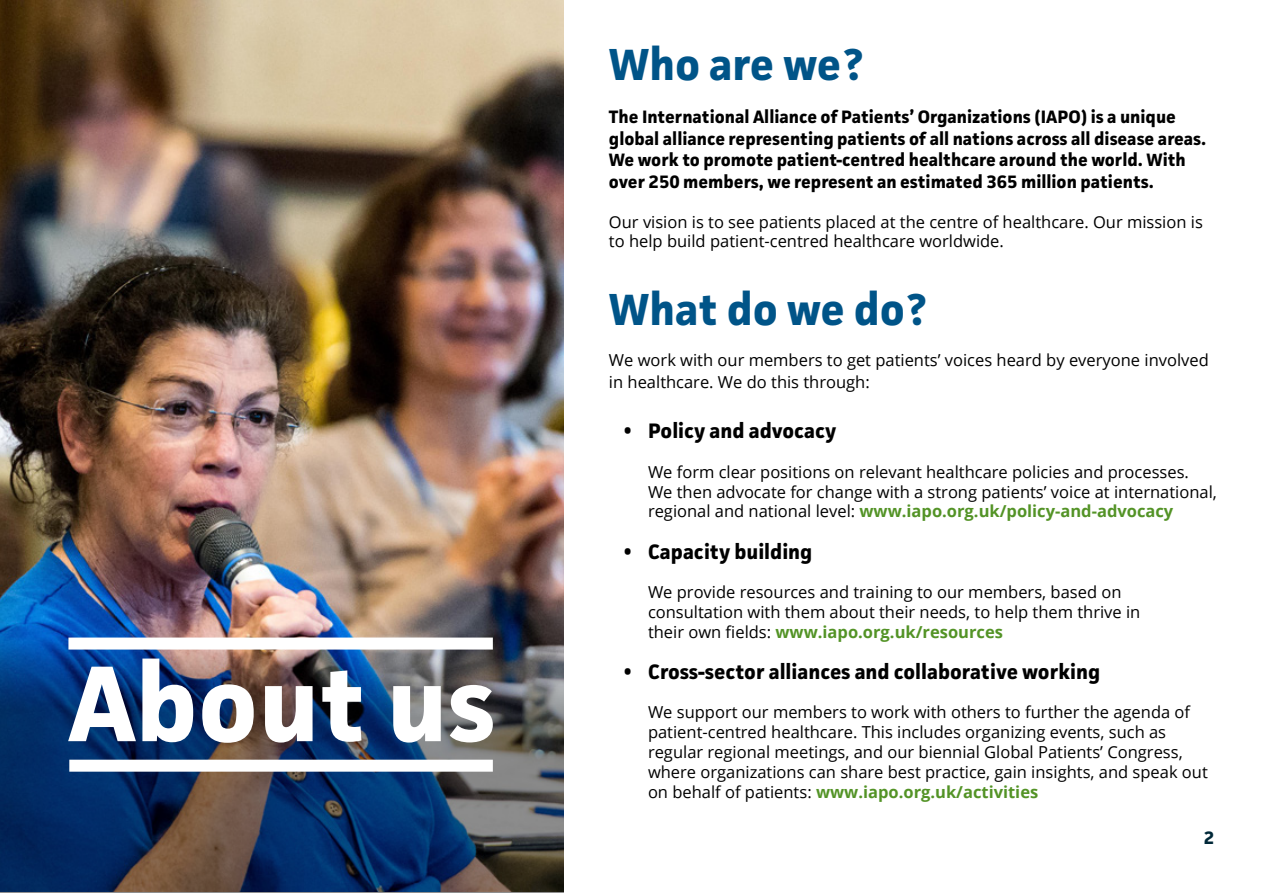
<style>
.page{position:relative;width:1263px;height:893px;background:#fff}
.page>*{position:absolute;margin:0;border:0;box-sizing:border-box;transform-origin:0 0}
.t1{font:700 108px "Facit";color:#fff}
.t2{font:700 45px "Facit";color:#005488}
.t3{font:700 21px "Facit";color:#000}
.t4{font:700 18px/21.6px "Facit";color:#000}
.t5{font:700 18px "Facit";color:#002838}
.t6{font:16.5px/19.8px "Open Sans";color:#000}
.s1{font-family:"Open Sans"}
.s2{font-weight:700;color:#539326}
</style>
<div class="page">
<img style="left:0;top:0;width:564px;height:892px">
<img style="left:1px;top:636px;width:563px;height:257px">
<div style="left:69px;top:760px;width:424px;height:12px;background:#fff"></div>
<div style="left:68px;top:638px;width:425px;height:12px;background:#fff"></div>
<h1 class="t1" style="left:68px;top:636px;width:429px">About us</h1>
<h2 class="t2" style="left:609px;top:36px;width:255px">Who are we?</h2>
<p class="t4" style="left:609px;top:106px;width:599px">The International Alliance of Patients’ Organizations (IAPO) is a unique global alliance representing patients of all nations across all disease areas.<br>We work to promote patient-centred healthcare around the world. With over 250 members, we represent an estimated 365 million patients.</p>
<p class="t6" style="left:609px;top:211px;width:595px">Our vision is to see patients placed at the centre of healthcare. Our mission is to help build patient-centred healthcare worldwide.</p>
<h2 class="t2" style="left:609px;top:281px;width:319px">What do we do?</h2>
<p class="t6" style="left:609px;top:349px;width:601px;line-height:21.6px">We work with our members to get patients’ voices heard by everyone involved in healthcare. We do this through:</p>
<p class="t3" style="left:624px;top:418px;width:214px"><span class="s1">•</span> Policy and advocacy</p>
<p class="t6" style="left:648px;top:461px;width:570px">We form clear positions on relevant healthcare policies and processes.<br>We then advocate for change with a strong patients’ voice at international, regional and national level: <span class="s2">www.iapo.org.uk/policy-and-advocacy</span></p>
<p class="t3" style="left:624px;top:538px;width:190px"><span class="s1">•</span> Capacity building</p>
<p class="t6" style="left:648px;top:582px;width:494px">We provide resources and training to our members, based on consultation with them about their needs, to help them thrive in their own fields: <span class="s2">www.iapo.org.uk/resources</span></p>
<p class="t3" style="left:624px;top:658px;width:478px"><span class="s1">•</span> Cross-sector alliances and collaborative working</p>
<p class="t6" style="left:648px;top:702px;width:561px">We support our members to work with others to further the agenda of patient-centred healthcare. This includes organizing events, such as regular regional meetings, and our biennial Global Patients’ Congress, where organizations can share best practice, gain insights, and speak out on behalf of patients: <span class="s2">www.iapo.org.uk/activities</span></p>
<p class="t5" style="left:1204px;top:826px;width:12px">2</p>
</div>
